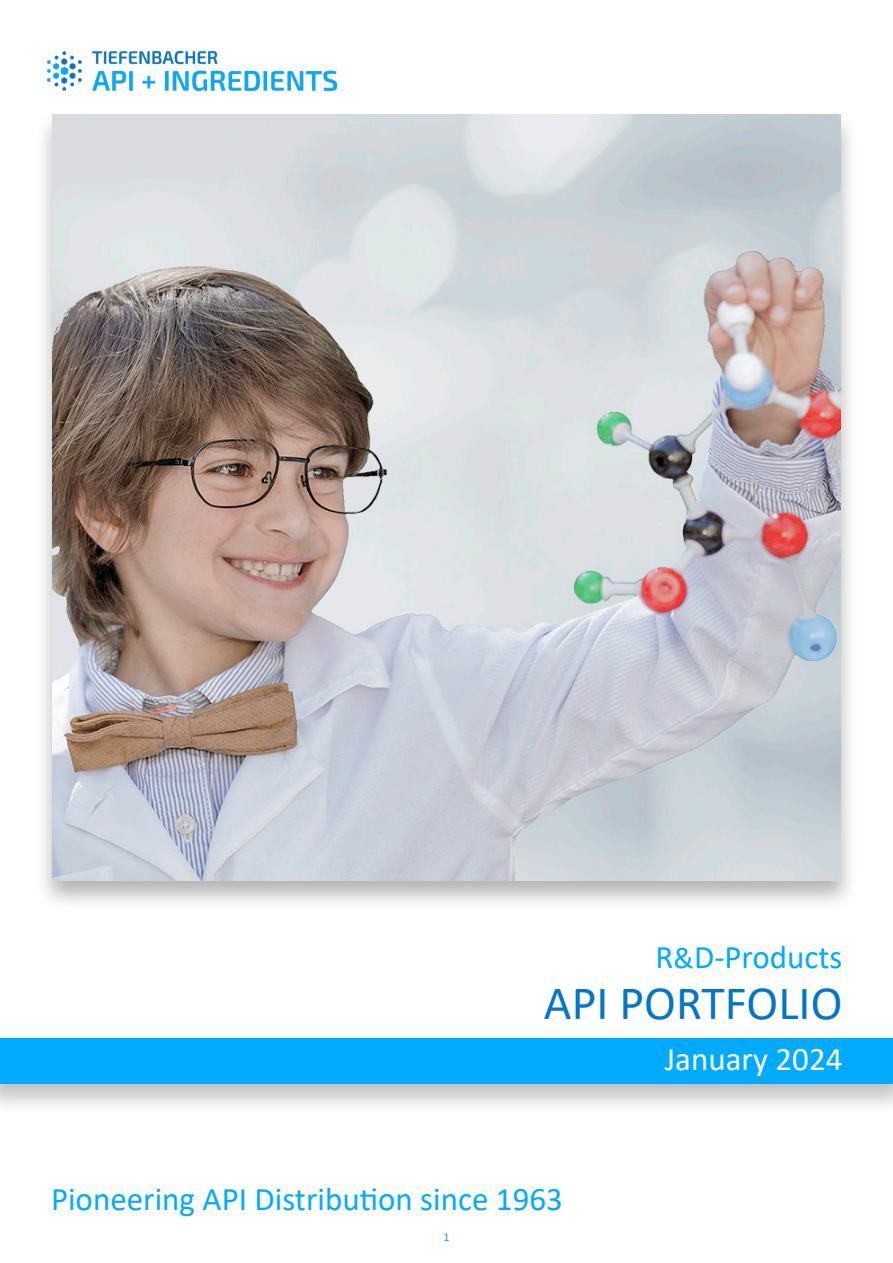
<style>
.page{position:relative;width:893px;height:1263px;background:#fff}
.page>*{position:absolute;margin:0;border:0;box-sizing:border-box;transform-origin:0 0}
.Einf__Abs{font:48px "Calibri";color:#0076cb}
.Einf__Abs-2{font:33px "Calibri";color:#00abff}
.Einf__Abs-3{font:33px "Calibri";color:#fff}
.t1{font:12px "Calibri";color:#00abff}
.s1{font-size:30px}
</style>
<div class="page">
<div style="left:0;top:1034px;width:893px;height:82px;background:#000;opacity:.25"></div>
<div style="left:0;top:1038px;width:893px;height:46px;background:#00abff"></div>
<img style="left:48px;top:51px;width:288px;height:40px">
<div style="left:35px;top:110px;width:824px;height:802px;background:#000;opacity:.3"></div>
<img style="left:52px;top:114px;width:788px;height:766px">
<p class="Einf__Abs-2" style="left:656px;top:934px;width:188px">R<span class="s1">&amp;</span>D-Products</p>
<p class="Einf__Abs" style="left:544px;top:970px;width:300px">API PORTFOLIO</p>
<p class="Einf__Abs-3" style="left:665px;top:1036px;width:179px">January 2024</p>
<p class="Einf__Abs-2" style="left:51px;top:1176px;width:513px">Pioneering API Distribution since 1963</p>
<p class="t1" style="left:443px;top:1228px;width:8px">1</p>
</div>
